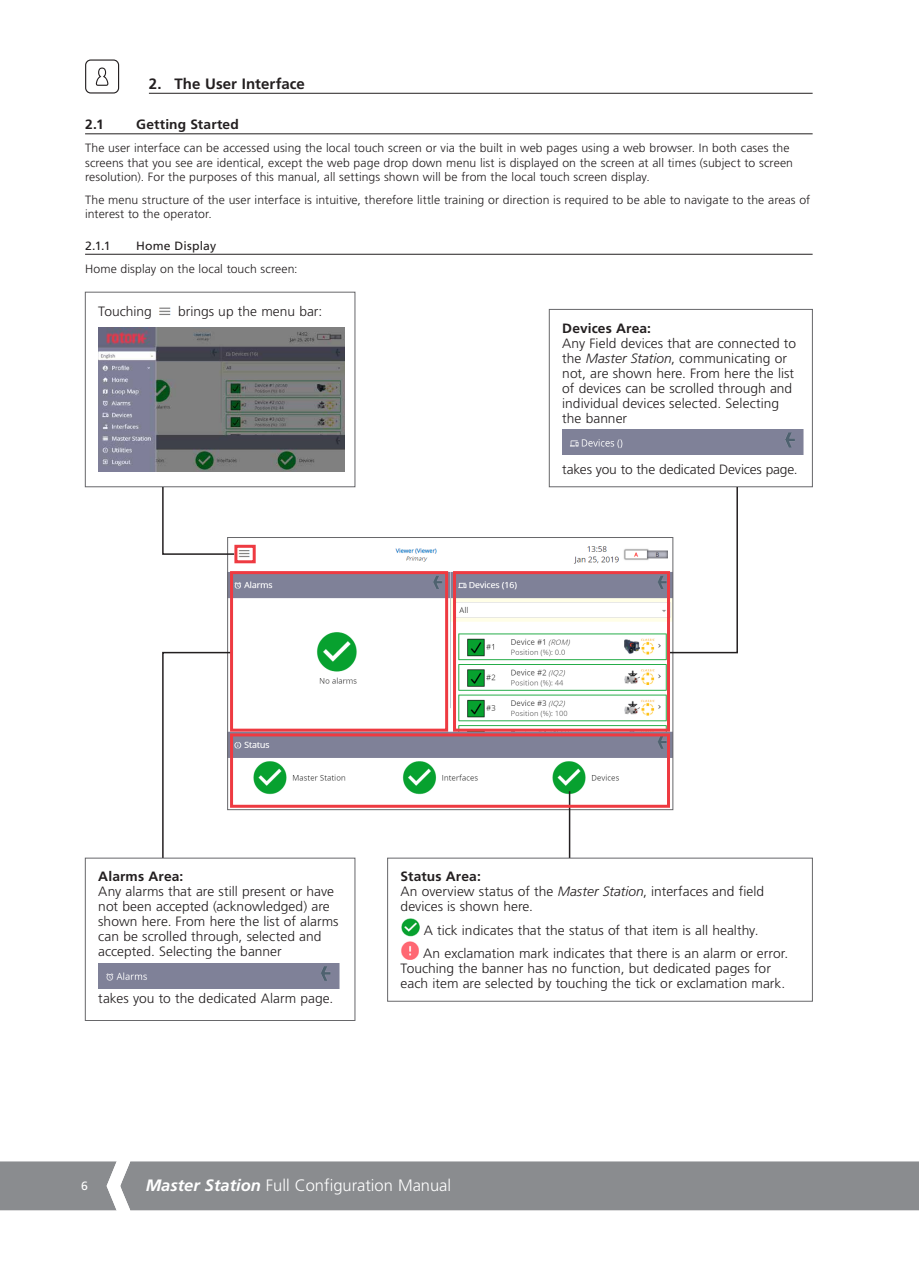
<style>
.page{position:relative;width:919px;height:1263px;background:#fff}
.page>*{position:absolute;margin:0;border:0;box-sizing:border-box;transform-origin:0 0}
.t1{font:300 16.5px "Frutiger LT Std";color:#fff}
.t2{font:700 15px "Frutiger LT Std";letter-spacing:.005em;color:#231f20}
.t3{font:300 13.5px/15px "Frutiger LT Std";color:#231f20}
.t4{font:700 13.5px "Frutiger LT Std";letter-spacing:.01em;color:#231f20}
.t5{font:300 12px/14.4px "Frutiger LT Std";letter-spacing:.005em;color:#231f20}
.t6{font:12px "Frutiger LT Std";letter-spacing:.015em;color:#231f20}
.t7{font:12px "Frutiger LT Std";color:#fff}
.s1{font-style:italic}
.s2{font-weight:700}
.s3{font-weight:700;font-style:italic}
</style>
<div class="page">
<div style="left:0;top:1161px;width:918px;height:49px;background:#8a8c8f"></div>
<hr style="left:149px;top:93px;width:663px;height:1px;background:#231f20">
<svg style="left:96px;top:68px;width:12px;height:18px"></svg>
<div style="left:85px;top:59px;width:34px;height:35px;border:1px solid #231f20;border-radius:5px"></div>
<hr style="left:85px;top:133px;width:727px;height:1px;background:#231f20">
<hr style="left:85px;top:254px;width:727px;height:1px;background:#231f20">
<div style="left:98px;top:963px;width:241px;height:25px;background:#7f8198"></div>
<div style="left:85px;top:858px;width:270px;height:163px;border:1px solid #67676a"></div>
<div style="left:562px;top:429px;width:241px;height:25px;background:#7f8198"></div>
<div style="left:549px;top:309px;width:263px;height:178px;border:1px solid #67676a"></div>
<img style="left:159px;top:307px;width:12px;height:8px">
<img style="left:98px;top:328px;width:247px;height:143px">
<div style="left:85px;top:292px;width:270px;height:195px;border:1px solid #67676a"></div>
<img style="left:401px;top:918px;width:18px;height:18px">
<img style="left:401px;top:941px;width:18px;height:19px">
<div style="left:387px;top:858px;width:425px;height:143px;border:1px solid #67676a"></div>
<img style="left:229px;top:544px;width:442px;height:255px">
<hr style="left:568px;top:791px;width:2px;height:67px;background:#231f20">
<svg style="left:666px;top:485px;width:72px;height:169px"></svg>
<svg style="left:161px;top:651px;width:72px;height:208px"></svg>
<svg style="left:161px;top:485px;width:75px;height:71px"></svg>
<div style="left:453px;top:571px;width:217px;height:161px;border:3px solid #ee3a41"></div>
<div style="left:230px;top:571px;width:218px;height:161px;border:3px solid #ee3a41"></div>
<div style="left:234px;top:545px;width:22px;height:18px;border:3px solid #ee3a41"></div>
<div style="left:230px;top:733px;width:440px;height:75px;border:3px solid #ee3a41"></div>
<p class="t2" style="left:149px;top:75px;width:157px">2. The User Interface</p>
<p class="t4" style="left:85px;top:117px;width:20px">2.1</p>
<p class="t4" style="left:136px;top:117px;width:104px">Getting Started</p>
<p class="t5" style="left:85px;top:141px;width:709px">The user interface can be accessed using the local touch screen or via the built in web pages using a web browser. In both cases the screens that you see are identical, except the web page drop down menu list is displayed on the screen at all times (subject to screen resolution). For the purposes of this manual, all settings shown will be from the local touch screen display.</p>
<p class="t5" style="left:85px;top:193px;width:726px">The menu structure of the user interface is intuitive, therefore little training or direction is required to be able to navigate to the areas of interest to the operator.</p>
<p class="t6" style="left:85px;top:238px;width:27px">2.1.1</p>
<p class="t6" style="left:136px;top:238px;width:81px">Home Display</p>
<p class="t5" style="left:85px;top:261px;width:214px">Home display on the local touch screen:</p>
<p class="t3" style="left:98px;top:304px;width:55px">Touching</p>
<p class="t3" style="left:178px;top:304px;width:146px">brings up the menu bar:</p>
<p class="t4" style="left:562px;top:320px;width:90px">Devices Area:</p>
<p class="t3" style="left:562px;top:336px;width:235px">Any Field devices that are connected to the <span class="s1">Master Station</span>, communicating or not, are shown here. From here the list of devices can be scrolled through and individual devices selected. Selecting the banner</p>
<p class="t3" style="left:562px;top:462px;width:237px">takes you to the dedicated Devices page.</p>
<p class="t4" style="left:98px;top:869px;width:87px">Alarms Area:</p>
<p class="t3" style="left:98px;top:884px;width:242px">Any alarms that are still present or have not been accepted (acknowledged) are shown here. From here the list of alarms can be scrolled through, selected and accepted. Selecting the banner</p>
<p class="t3" style="left:98px;top:991px;width:236px">takes you to the dedicated Alarm page.</p>
<p class="t3" style="left:400px;top:869px;width:365px"><span class="s2">Status Area:<br></span>An overview status of the <span class="s1">Master Station</span>, interfaces and field devices is shown here.</p>
<p class="t3" style="left:423px;top:918px;width:367px;line-height:23.5px">A tick indicates that the status of that item is all healthy.<br>An exclamation mark indicates that there is an alarm or error.</p>
<p class="t3" style="left:400px;top:961px;width:386px">Touching the banner has no function, but dedicated pages for each item are selected by touching the tick or exclamation mark.</p>
<p class="t7" style="left:81px;top:1179px;width:8px">6</p>
<p class="t1" style="left:146px;top:1176px;width:307px"><span class="s3">Master Station</span> Full Configuration Manual</p>
</div>
